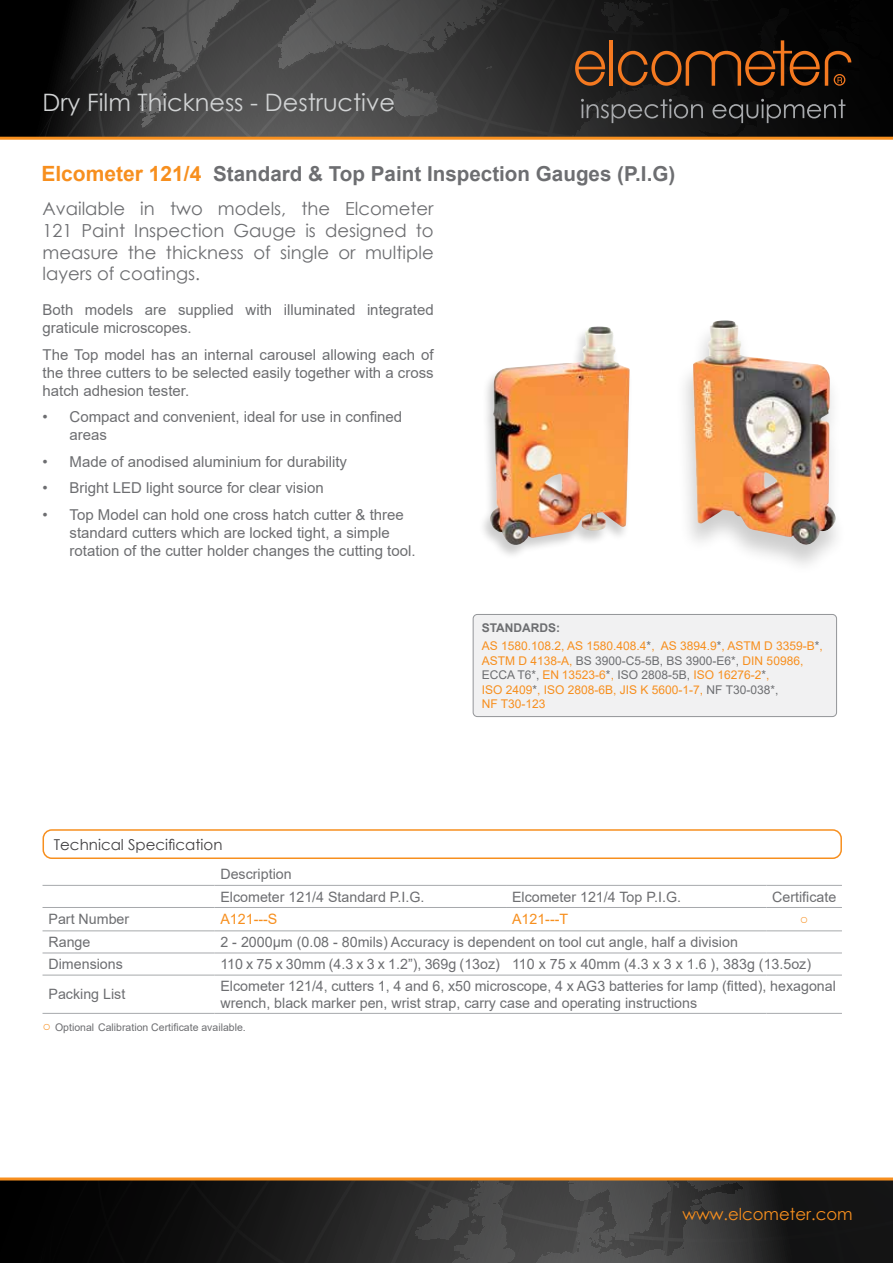
<style>
.page{position:relative;width:893px;height:1263px;background:#fff}
.page>*{position:absolute;margin:0;border:0;box-sizing:border-box;transform-origin:0 0}
.t1{font:24px "Century Gothic";color:#d1d3d4}
.t2{font:700 20.7px "Arial";color:#6d6e71}
.t3{font:18px/21.6px "Century Gothic";color:#6d6e71;text-align:justify}
.t4{font:16.5px "Century Gothic";color:#f78f1e}
.t5{font:15px/18px "Arial";color:#6d6e71}
.t6{font:15px "Century Gothic";color:#414042}
.t7{font:14.25px/22.2px "Arial";color:#6d6e71}
.t8{font:14.25px "Arial";color:#f78f1e}
.t9{font:12px/14.4px "Arial";color:#f78f1e}
.t10{font:10.5px "Arial";color:#6d6e71}
.s1{font-size:21px;color:#f78f1e}
.s2{font-weight:700;color:#6d6e71}
.s3{color:#6d6e71}
.s4{font-size:14.25px;color:#f78f1e}
</style>
<div class="page">
<div style="left:0;top:0;width:893px;height:138px;background:#000"></div>
<svg style="left:34px;top:0;width:859px;height:137px"></svg>
<hr style="left:609px;top:40px;width:4px;height:46px;background:#f47920">
<svg style="left:575px;top:51px;width:30px;height:35px"></svg>
<svg style="left:618px;top:0;width:275px;height:86px"></svg>
<svg style="left:581px;top:99px;width:264px;height:24px"></svg>
<hr style="left:0;top:137px;width:893px;height:3px;background:#f78f1e">
<svg style="left:0;top:1180px;width:893px;height:83px"></svg>
<hr style="left:0;top:1177px;width:893px;height:3px;background:#f78f1e">
<div style="left:473px;top:614px;width:364px;height:102px;background:#f1f1f2;border-radius:4px"></div>
<div style="left:473px;top:614px;width:364px;height:103px;border:1px solid #939598;border-radius:4px"></div>
<div style="left:478px;top:326px;width:155px;height:234px;background:#000;opacity:.2"></div>
<img style="left:489px;top:326px;width:141px;height:220px">
<div style="left:674px;top:321px;width:174px;height:254px;background:#000;opacity:.2"></div>
<img style="left:692px;top:320px;width:145px;height:231px">
<div style="left:43px;top:829px;width:799px;height:30px;border:2px solid #f78f1e;border-radius:9px"></div>
<hr style="left:43px;top:885px;width:171px;height:1px;background:#a7a9ac">
<hr style="left:214px;top:885px;width:292px;height:1px;background:#a7a9ac">
<hr style="left:506px;top:885px;width:260px;height:1px;background:#a7a9ac">
<hr style="left:766px;top:885px;width:76px;height:1px;background:#a7a9ac">
<hr style="left:43px;top:907px;width:171px;height:1px;background:#a7a9ac">
<hr style="left:214px;top:907px;width:292px;height:1px;background:#a7a9ac">
<hr style="left:506px;top:907px;width:260px;height:1px;background:#a7a9ac">
<hr style="left:766px;top:907px;width:76px;height:1px;background:#a7a9ac">
<hr style="left:43px;top:931px;width:171px;height:1px;background:#a7a9ac">
<hr style="left:214px;top:931px;width:292px;height:1px;background:#a7a9ac">
<hr style="left:506px;top:931px;width:260px;height:1px;background:#a7a9ac">
<hr style="left:766px;top:931px;width:76px;height:1px;background:#a7a9ac">
<hr style="left:43px;top:953px;width:171px;height:1px;background:#a7a9ac">
<hr style="left:214px;top:953px;width:292px;height:1px;background:#a7a9ac">
<hr style="left:506px;top:953px;width:260px;height:1px;background:#a7a9ac">
<hr style="left:766px;top:953px;width:76px;height:1px;background:#a7a9ac">
<hr style="left:43px;top:975px;width:171px;height:1px;background:#a7a9ac">
<hr style="left:214px;top:975px;width:292px;height:1px;background:#a7a9ac">
<hr style="left:506px;top:975px;width:260px;height:1px;background:#a7a9ac">
<hr style="left:766px;top:975px;width:76px;height:1px;background:#a7a9ac">
<hr style="left:43px;top:1013px;width:171px;height:1px;background:#a7a9ac">
<hr style="left:214px;top:1013px;width:292px;height:1px;background:#a7a9ac">
<hr style="left:506px;top:1013px;width:260px;height:1px;background:#a7a9ac">
<hr style="left:766px;top:1013px;width:76px;height:1px;background:#a7a9ac">
<h1 class="t1" style="left:43px;top:86px;width:354px">Dry Film Thickness - Destructive</h1>
<h2 class="t2" style="left:41px;top:159px;width:635px"><span class="s1">Elcometer 121/4</span> Standard &amp; Top Paint Inspection Gauges (P.I.G)</h2>
<p class="t3" style="left:43px;top:198px;width:393px">Available in two models, the Elcometer 121 Paint Inspection Gauge is designed to measure the thickness of single or multiple layers of coatings.</p>
<p class="t5" style="left:43px;top:301px;width:393px">Both models are supplied with illuminated integrated graticule microscopes.</p>
<p class="t5" style="left:43px;top:345px;width:393px;text-align:justify">The Top model has an internal carousel allowing each of the three cutters to be selected easily together with a cross hatch adhesion tester.</p>
<p class="t5" style="left:70px;top:408px;width:334px;text-indent:-27px">• Compact and convenient, ideal for use in confined areas</p>
<p class="t5" style="left:43px;top:452px;width:306px">• Made of anodised aluminium for durability</p>
<p class="t5" style="left:43px;top:479px;width:283px">• Bright LED light source for clear vision</p>
<p class="t5" style="left:70px;top:505px;width:348px;text-indent:-27px">• Top Model can hold one cross hatch cutter &amp; three standard cutters which are locked tight, a simple rotation of the cutter holder changes the cutting tool.</p>
<p class="t9" style="left:482px;top:618px;width:342px;line-height:18.6px"><span class="s2">STANDARDS:<br></span>AS 1580.108.2, AS 1580.408.4<span class="s3">*</span>, AS 3894.9<span class="s3">*</span>, ASTM D 3359-B<span class="s3">*</span>,</p>
<p class="t9" style="left:482px;top:653px;width:323px">ASTM D 4138-A, <span class="s3">BS 3900-C5-5B, BS 3900-E6*,</span> DIN 50986, <span class="s3">ECCA T6*,</span> EN 13523-6<span class="s3">*</span>, <span class="s3">ISO 2808-5B,</span> ISO 16276-2<span class="s3">*</span>,<br>ISO 2409<span class="s3">*</span>, ISO 2808-6B, JIS K 5600-1-7, <span class="s3">NF T30-038*,<br></span>NF T30-123</p>
<p class="t6" style="left:54px;top:834px;width:170px">Technical Specification</p>
<p class="t7" style="left:220px;top:863px;width:206px">Description<br>Elcometer 121/4 Standard P.I.G.</p>
<p class="t7" style="left:512px;top:885px;width:171px">Elcometer 121/4 Top P.I.G.</p>
<p class="t7" style="left:772px;top:885px;width:66px">Certificate</p>
<p class="t7" style="left:49px;top:908px;width:82px">Part Number</p>
<p class="t8" style="left:220px;top:909px;width:59px">A121---S</p>
<p class="t8" style="left:512px;top:909px;width:58px">A121---T</p>
<p class="t8" style="left:800px;top:909px;width:10px">○</p>
<p class="t7" style="left:49px;top:931px;width:43px">Range</p>
<p class="t7" style="left:220px;top:931px;width:519px">2 - 2000μm (0.08 - 80mils) Accuracy is dependent on tool cut angle, half a division</p>
<p class="t7" style="left:49px;top:953px;width:76px">Dimensions</p>
<p class="t7" style="left:220px;top:953px;width:592px">110 x 75 x 30mm (4.3 x 3 x 1.2”), 369g (13oz) 110 x 75 x 40mm (4.3 x 3 x 1.6 ), 383g (13.5oz)</p>
<p class="t7" style="left:49px;top:983px;width:78px">Packing List</p>
<p class="t7" style="left:220px;top:977px;width:617px;line-height:17.1px">Elcometer 121/4, cutters 1, 4 and 6, x50 microscope, 4 x AG3 batteries for lamp (fitted), hexagonal wrench, black marker pen, wrist strap, carry case and operating instructions</p>
<p class="t10" style="left:43px;top:1020px;width:205px"><span class="s4">○</span> Optional Calibration Certificate available.</p>
<p class="t4" style="left:682px;top:1202px;width:172px">www.elcometer.com</p>
</div>
